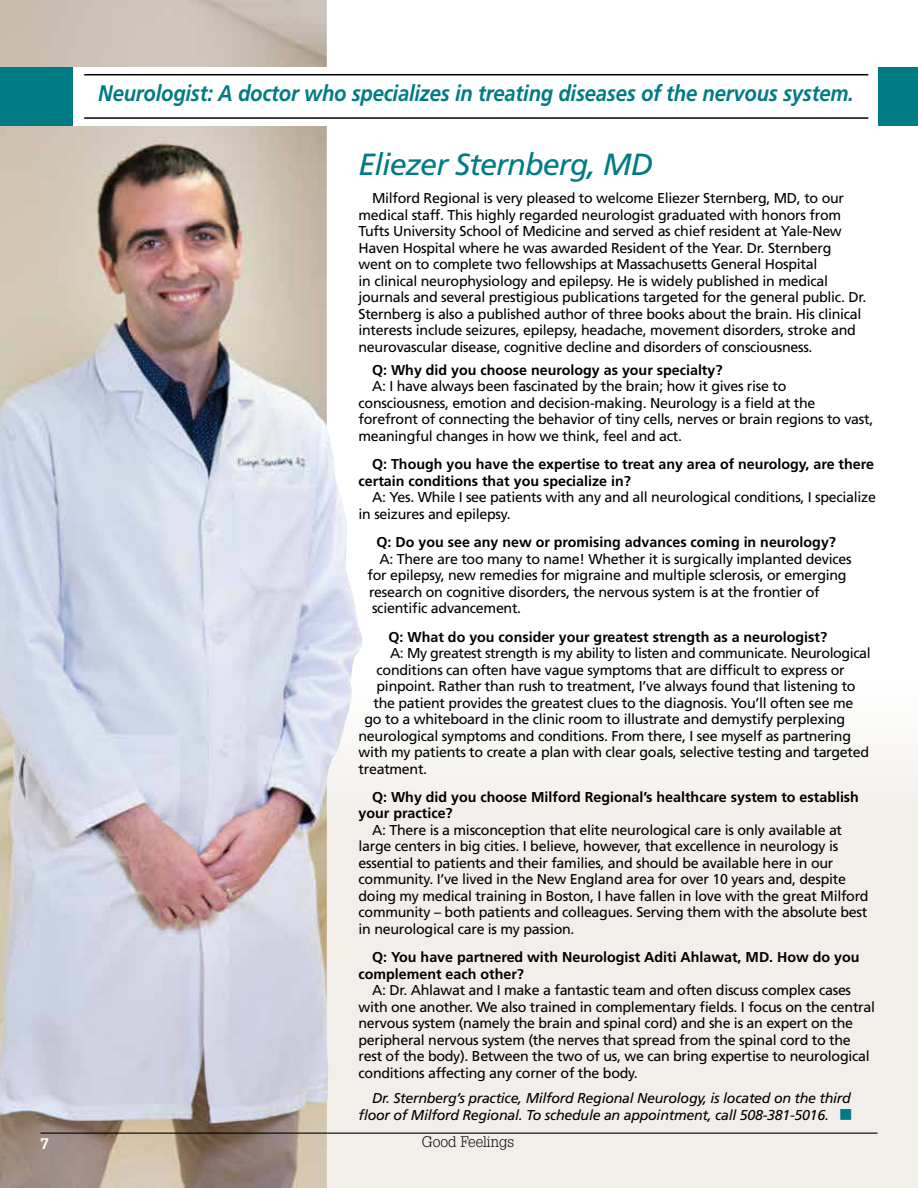
<style>
.page{position:relative;width:918px;height:1188px;background:#fff}
.page>*{position:absolute;margin:0;border:0;box-sizing:border-box;transform-origin:0 0}
.t1{font:italic 30.6px "Frutiger LT Std";letter-spacing:-.03em;color:#007b85}
.t2{font:italic 700 22.5px "Frutiger LT Std";letter-spacing:-.01em;color:#007b85;scale:.9 1}
.t3{font:300 15px "Glypha";color:#000}
.t4{font:700 15px "Glypha";color:#fff}
.t5{font:14.25px/16.5px "Frutiger LT Std";letter-spacing:-.02em;color:#000}
.t6{font:700 14.25px/16.5px "Frutiger LT Std";color:#000}
.t7{font:italic 14.25px/16.5px "Frutiger LT Std";letter-spacing:-.02em;color:#000;text-align:right}
.s1{font-family:"Universal Newswith Comm Pi";font-style:normal;font-size:13.5px;color:#007b85}
</style>
<div class="page">
<div style="left:0;top:683px;width:918px;height:505px;background:linear-gradient(to bottom,#f8f6f3,#f0ece6)"></div>
<img style="left:0;top:0;width:364px;height:1188px">
<hr style="left:40px;top:1133px;width:838px;height:1px;background:#000">
<div style="left:0;top:67px;width:918px;height:58px;background:#007b85"></div>
<div style="left:73px;top:67px;width:805px;height:58px;background:#fff"></div>
<hr style="left:84px;top:74px;width:784px;height:1px;background:#000">
<hr style="left:84px;top:117px;width:784px;height:2px;background:#000">
<h2 class="t2" style="left:98px;top:80px;width:841px">Neurologist: A doctor who specializes in treating diseases of the nervous system.</h2>
<h1 class="t1" style="left:359px;top:146px;width:296px">Eliezer Sternberg, MD</h1>
<p class="t5" style="left:359px;top:190px;width:509px;text-indent:13px">Milford Regional is very pleased to welcome Eliezer Sternberg, MD, to our medical staff. This highly regarded neurologist graduated with honors from Tufts University School of Medicine and served as chief resident at Yale-New Haven Hospital where he was awarded Resident of the Year. Dr. Sternberg went on to complete two fellowships at Massachusetts General Hospital<br>in clinical neurophysiology and epilepsy. He is widely published in medical journals and several prestigious publications targeted for the general public. Dr.<br>Sternberg is also a published author of three books about the brain. His clinical interests include seizures, epilepsy, headache, movement disorders, stroke and neurovascular disease, cognitive decline and disorders of consciousness.</p>
<p class="t6" style="left:372px;top:362px;width:352px">Q: Why did you choose neurology as your specialty?</p>
<p class="t5" style="left:359px;top:378px;width:516px;text-indent:13px">A: I have always been fascinated by the brain; how it gives rise to consciousness, emotion and decision-making. Neurology is a field at the forefront of connecting the behavior of tiny cells, nerves or brain regions to vast, meaningful changes in how we think, feel and act.</p>
<p class="t6" style="left:359px;top:456px;width:517px;text-indent:13px">Q: Though you have the expertise to treat any area of neurology, are there certain conditions that you specialize in?</p>
<p class="t5" style="left:359px;top:489px;width:519px;text-indent:13px">A: Yes. While I see patients with any and all neurological conditions, I specialize in seizures and epilepsy.</p>
<p class="t6" style="left:377px;top:534px;width:461px">Q: Do you see any new or promising advances coming in neurology?</p>
<p class="t5" style="left:380px;top:551px;width:474px">A: There are too many to name! Whether it is surgically implanted devices</p>
<p class="t5" style="left:368px;top:567px;width:481px">for epilepsy, new remedies for migraine and multiple sclerosis, or emerging</p>
<p class="t5" style="left:369px;top:584px;width:452px">research on cognitive disorders, the nervous system is at the frontier of</p>
<p class="t5" style="left:372px;top:600px;width:151px">scientific advancement.</p>
<p class="t6" style="left:389px;top:628px;width:440px">Q: What do you consider your greatest strength as a neurologist?</p>
<p class="t5" style="left:390px;top:645px;width:482px">A: My greatest strength is my ability to listen and communicate. Neurological</p>
<p class="t5" style="left:377px;top:661px;width:470px">conditions can often have vague symptoms that are difficult to express or</p>
<p class="t5" style="left:377px;top:678px;width:481px">pinpoint. Rather than rush to treatment, I’ve always found that listening to</p>
<p class="t5" style="left:374px;top:694px;width:481px">the patient provides the greatest clues to the diagnosis. You’ll often see me</p>
<p class="t5" style="left:365px;top:711px;width:482px">go to a whiteboard in the clinic room to illustrate and demystify perplexing</p>
<p class="t5" style="left:359px;top:727px;width:494px">neurological symptoms and conditions. From there, I see myself as partnering</p>
<p class="t5" style="left:359px;top:744px;width:512px">with my patients to create a plan with clear goals, selective testing and targeted</p>
<p class="t5" style="left:359px;top:760px;width:70px">treatment.</p>
<p class="t6" style="left:359px;top:789px;width:502px;text-indent:13px">Q: Why did you choose Milford Regional’s healthcare system to establish your practice?</p>
<p class="t5" style="left:359px;top:822px;width:512px;text-indent:13px">A: There is a misconception that elite neurological care is only available at large centers in big cities. I believe, however, that excellence in neurology is essential to patients and their families, and should be available here in our community. I’ve lived in the New England area for over 10 years and, despite doing my medical training in Boston, I have fallen in love with the great Milford community – both patients and colleagues. Serving them with the absolute best in neurological care is my passion.</p>
<p class="t6" style="left:359px;top:949px;width:503px;text-indent:13px">Q: You have partnered with Neurologist Aditi Ahlawat, MD. How do you complement each other?</p>
<p class="t5" style="left:359px;top:982px;width:518px;text-indent:13px">A: Dr. Ahlawat and I make a fantastic team and often discuss complex cases with one another. We also trained in complementary fields. I focus on the central nervous system (namely the brain and spinal cord) and she is an expert on the peripheral nervous system (the nerves that spread from the spinal cord to the rest of the body). Between the two of us, we can bring expertise to neurological conditions affecting any corner of the body.</p>
<p class="t7" style="left:359px;top:1090px;width:495px">Dr. Sternberg’s practice, Milford Regional Neurology, is located on the third floor of Milford Regional. To schedule an appointment, call 508-381-5016. <span class="s1">m</span></p>
<p class="t4" style="left:40px;top:1134px;width:10px">7</p>
<p class="t3" style="left:422px;top:1134px;width:94px">Good Feelings</p>
</div>
